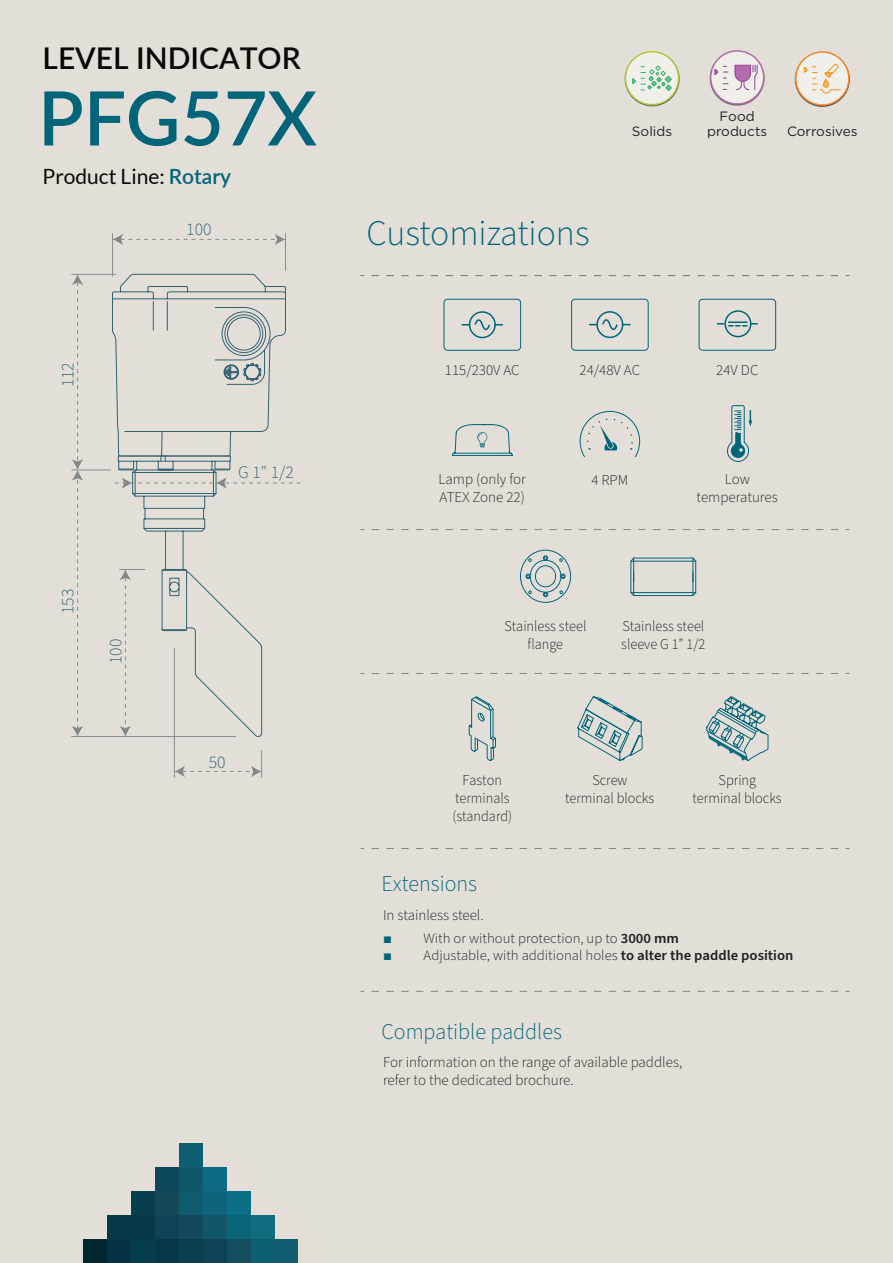
<style>
.page{position:relative;width:893px;height:1263px;background:#e3dfd8}
.page>*{position:absolute;margin:0;border:0;box-sizing:border-box;transform-origin:0 0}
.t1{font:600 75px "Lato";color:#016579}
.t2{font:300 36px "Source Sans Pro";color:#016579}
.t3{font:600 30px "Lato";color:#0a0705}
.t4{font:300 22.5px "Source Sans Pro";color:#016579}
.t5{font:21px "Lato";color:#0a0705}
.t6{font:300 17.7px "Source Sans Pro";color:#326171}
.t7{font:300 15px/18px "Source Sans Pro";color:#231f20}
.t8{font:300 15px/18px "Source Sans Pro";color:#231f20;text-align:center;scale:.96 1}
.t9{font:300 14.25px "Source Sans Pro";color:#231f20;scale:1.04 1}
.t10{font:13.5px "Gotham";color:#231f20}
.s1{font-weight:600;color:#016579}
.s2{font-family:"Arial";font-weight:700;color:#016579}
.s3{font-weight:600}
</style>
<div class="page">
<div style="left:83px;top:1239px;width:24px;height:24px;background:#012732"></div>
<div style="left:107px;top:1215px;width:24px;height:24px;background:#063848"></div>
<div style="left:107px;top:1239px;width:24px;height:24px;background:#053242"></div>
<div style="left:131px;top:1191px;width:24px;height:24px;background:#093e4c"></div>
<div style="left:131px;top:1215px;width:24px;height:24px;background:#063948"></div>
<div style="left:131px;top:1239px;width:24px;height:24px;background:#063d4e"></div>
<div style="left:155px;top:1167px;width:24px;height:24px;background:#0d4759"></div>
<div style="left:155px;top:1191px;width:24px;height:24px;background:#124858"></div>
<div style="left:155px;top:1215px;width:24px;height:24px;background:#0d4355"></div>
<div style="left:155px;top:1239px;width:24px;height:24px;background:#053848"></div>
<div style="left:179px;top:1143px;width:24px;height:24px;background:#0e5e72"></div>
<div style="left:179px;top:1167px;width:24px;height:24px;background:#0f576a"></div>
<div style="left:179px;top:1191px;width:24px;height:24px;background:#0f5b6e"></div>
<div style="left:179px;top:1215px;width:24px;height:24px;background:#134a5b"></div>
<div style="left:179px;top:1239px;width:24px;height:24px;background:#093f4e"></div>
<div style="left:203px;top:1167px;width:24px;height:24px;background:#0c6b82"></div>
<div style="left:203px;top:1191px;width:24px;height:24px;background:#0f637c"></div>
<div style="left:203px;top:1215px;width:24px;height:24px;background:#115669"></div>
<div style="left:203px;top:1239px;width:24px;height:24px;background:#0d4355"></div>
<div style="left:227px;top:1191px;width:24px;height:24px;background:#0c6f86"></div>
<div style="left:227px;top:1215px;width:24px;height:24px;background:#086678"></div>
<div style="left:227px;top:1239px;width:24px;height:24px;background:#144f60"></div>
<div style="left:251px;top:1215px;width:23px;height:24px;background:#0f6d7f"></div>
<div style="left:251px;top:1239px;width:23px;height:24px;background:#0e5e71"></div>
<div style="left:274px;top:1239px;width:24px;height:24px;background:#0f5d71"></div>
<svg style="left:795px;top:52px;width:55px;height:55px"></svg>
<div style="left:796px;top:52px;width:53px;height:53px;background:#f1efea;border-radius:50%"></div>
<div style="left:795px;top:51px;width:55px;height:55px;border:2px solid #f5892e;border-radius:50%"></div>
<svg style="left:803px;top:63px;width:38px;height:31px"></svg>
<svg style="left:624px;top:51px;width:56px;height:56px"></svg>
<div style="left:625px;top:52px;width:53px;height:53px;background:#f1efea;border-radius:50%"></div>
<div style="left:625px;top:51px;width:54px;height:54px;border:2px solid #b3ca3a;border-radius:50%"></div>
<svg style="left:632px;top:65px;width:40px;height:26px"></svg>
<svg style="left:709px;top:51px;width:56px;height:55px"></svg>
<div style="left:711px;top:51px;width:53px;height:53px;background:#f1efea;border-radius:50%"></div>
<div style="left:710px;top:50px;width:54px;height:55px;border:2px solid #b46dac;border-radius:50%"></div>
<svg style="left:714px;top:66px;width:14px;height:24px"></svg>
<svg style="left:734px;top:64px;width:24px;height:26px"></svg>
<svg style="left:372px;top:275px;width:477px;height:1px"></svg>
<svg style="left:372px;top:529px;width:477px;height:1px"></svg>
<svg style="left:372px;top:673px;width:477px;height:1px"></svg>
<svg style="left:372px;top:991px;width:477px;height:1px"></svg>
<div style="left:520px;top:550px;width:51px;height:53px;border:1px solid #016579;border-radius:50%"></div>
<div style="left:535px;top:565px;width:21px;height:22px;border:1px solid #016579;border-radius:50%"></div>
<svg style="left:528px;top:591px;width:4px;height:3px"></svg>
<svg style="left:528px;top:558px;width:4px;height:4px"></svg>
<svg style="left:559px;top:558px;width:4px;height:4px"></svg>
<svg style="left:560px;top:590px;width:3px;height:4px"></svg>
<div style="left:530px;top:560px;width:31px;height:33px;border:1px solid #016579;border-radius:50%"></div>
<svg style="left:543px;top:555px;width:5px;height:6px"></svg>
<svg style="left:560px;top:574px;width:5px;height:5px"></svg>
<svg style="left:543px;top:592px;width:5px;height:5px"></svg>
<svg style="left:526px;top:574px;width:5px;height:5px"></svg>
<svg style="left:630px;top:557px;width:67px;height:39px"></svg>
<svg style="left:372px;top:848px;width:477px;height:1px"></svg>
<svg style="left:577px;top:696px;width:66px;height:65px"></svg>
<svg style="left:706px;top:696px;width:63px;height:65px"></svg>
<svg style="left:468px;top:696px;width:28px;height:65px"></svg>
<div style="left:444px;top:299px;width:77px;height:52px;border:1px solid #016579;border-radius:4px"></div>
<div style="left:469px;top:311px;width:27px;height:27px;border:2px solid #016579;border-radius:13px"></div>
<svg style="left:462px;top:317px;width:40px;height:14px"></svg>
<div style="left:571px;top:299px;width:78px;height:52px;border:1px solid #016579;border-radius:4px"></div>
<div style="left:596px;top:311px;width:27px;height:27px;border:2px solid #016579;border-radius:13px"></div>
<svg style="left:590px;top:316px;width:40px;height:15px"></svg>
<div style="left:699px;top:299px;width:77px;height:52px;border:1px solid #016579;border-radius:4px"></div>
<div style="left:724px;top:310px;width:27px;height:27px;border:2px solid #016579;border-radius:13px"></div>
<svg style="left:718px;top:321px;width:39px;height:6px"></svg>
<svg style="left:579px;top:411px;width:61px;height:46px"></svg>
<svg style="left:727px;top:405px;width:25px;height:57px"></svg>
<svg style="left:452px;top:424px;width:61px;height:32px"></svg>
<hr style="left:285px;top:233px;width:1px;height:38px;background:#838687">
<hr style="left:112px;top:233px;width:1px;height:44px;background:#838687">
<hr style="left:71px;top:274px;width:45px;height:1px;background:#838687">
<hr style="left:71px;top:469px;width:40px;height:1px;background:#838687">
<hr style="left:71px;top:736px;width:165px;height:1px;background:#838687">
<hr style="left:174px;top:647px;width:1px;height:131px;background:#838687">
<svg style="left:112px;top:270px;width:174px;height:214px"></svg>
<svg style="left:72px;top:274px;width:11px;height:462px"></svg>
<svg style="left:115px;top:301px;width:185px;height:438px"></svg>
<svg style="left:174px;top:750px;width:88px;height:28px"></svg>
<svg style="left:113px;top:234px;width:172px;height:11px"></svg>
<h3 class="t3" style="left:43px;top:36px;width:260px">LEVEL INDICATOR</h3>
<h1 class="t1" style="left:38px;top:64px;width:280px">PFG57X</h1>
<h3 class="t5" style="left:43px;top:165px;width:190px">Product Line: <span class="s1">Rotary</span></h3>
<p class="t6" style="left:56px;top:387px;width:27px;rotate:-90deg">112</p>
<p class="t6" style="left:56px;top:614px;width:27px;rotate:-90deg">153</p>
<p class="t6" style="left:104px;top:664px;width:27px;rotate:-90deg">100</p>
<p class="t6" style="left:186px;top:218px;width:27px">100</p>
<p class="t6" style="left:238px;top:461px;width:57px">G 1" 1/2</p>
<p class="t6" style="left:209px;top:750px;width:18px">50</p>
<h2 class="t2" style="left:367px;top:209px;width:225px">Customizations</h2>
<p class="t10" style="left:720px;top:109px;width:37px">Food</p>
<p class="t10" style="left:632px;top:124px;width:42px">Solids</p>
<p class="t10" style="left:707px;top:124px;width:62px">products</p>
<p class="t10" style="left:787px;top:124px;width:72px">Corrosives</p>
<p class="t7" style="left:445px;top:362px;width:76px">115/230V AC</p>
<p class="t7" style="left:580px;top:362px;width:62px">24/48V AC</p>
<p class="t7" style="left:716px;top:362px;width:44px">24V DC</p>
<p class="t7" style="left:439px;top:470px;width:89px">Lamp (only for<br>ATEX Zone 22)</p>
<p class="t7" style="left:591px;top:471px;width:39px">4 RPM</p>
<p class="t7" style="left:696px;top:470px;width:83px;text-align:center">Low temperatures</p>
<p class="t8" style="left:504px;top:617px;width:87px">Stainless steel flange</p>
<p class="t8" style="left:621px;top:617px;width:89px;text-align:left">Stainless steel sleeve G 1” 1/2</p>
<p class="t8" style="left:452px;top:771px;width:64px">Faston terminals (standard)</p>
<h3 class="t4" style="left:381px;top:868px;width:97px">Extensions</h3>
<p class="t7" style="left:383px;top:907px;width:102px">In stainless steel.</p>
<p class="t8" style="left:565px;top:771px;width:94px">Screw<br>terminal blocks</p>
<p class="t8" style="left:692px;top:771px;width:94px">Spring terminal blocks</p>
<p class="t9" style="left:383px;top:929px;width:286px"><span class="s2">■</span> With or without protection, up to <span class="s3">3000 mm</span></p>
<p class="t9" style="left:383px;top:946px;width:396px"><span class="s2">■</span> Adjustable, with additional holes <span class="s3">to alter the paddle position</span></p>
<h3 class="t4" style="left:381px;top:1016px;width:182px">Compatible paddles</h3>
<p class="t7" style="left:383px;top:1054px;width:301px">For information on the range of available paddles, refer to the dedicated brochure.</p>
</div>
